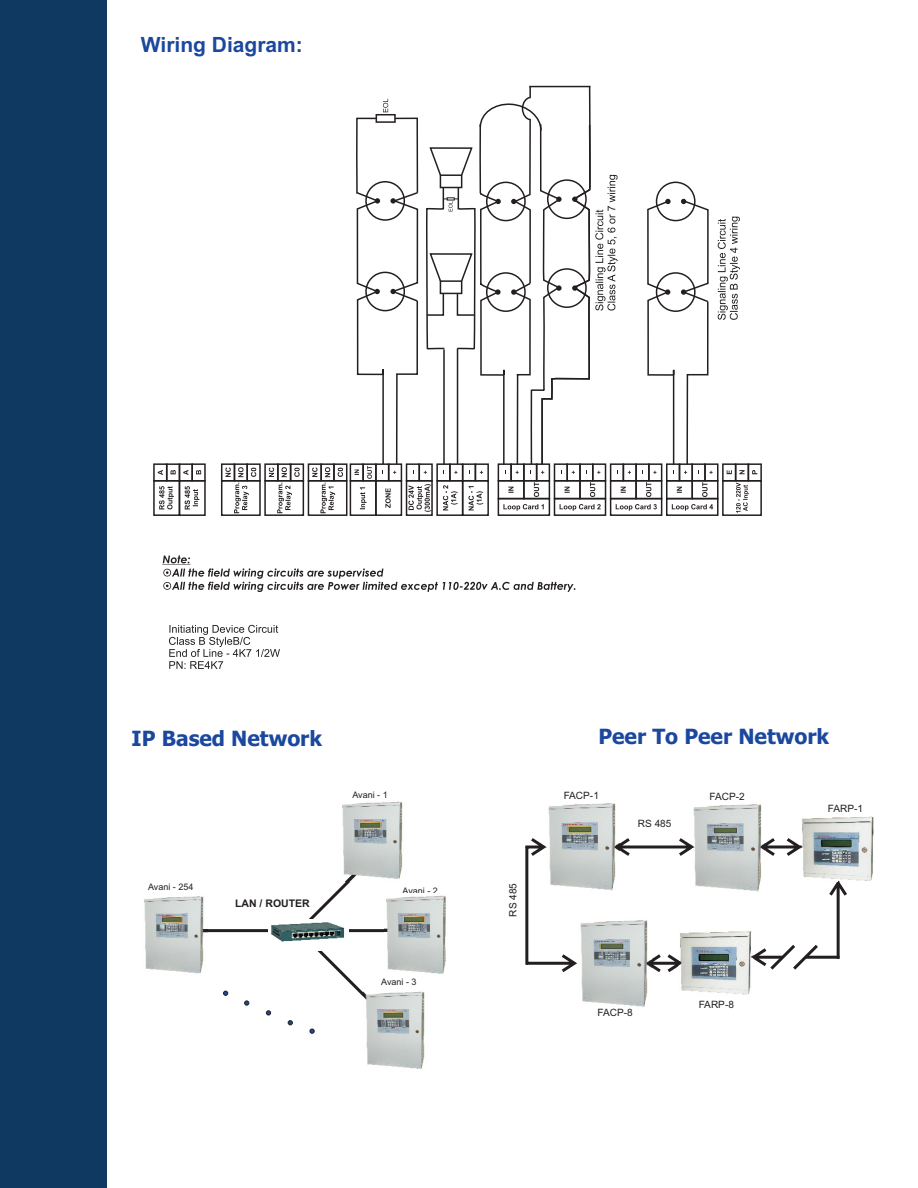
<style>
.page{position:relative;width:918px;height:1188px;background:#fff}
.page>*{position:absolute;margin:0;border:0;box-sizing:border-box;transform-origin:0 0}
.t1{font:700 21px "Tahoma";color:#1b489e}
.t2{font:700 21px "Arial";color:#1b489e}
.t3{font:700 10.5px "Arial";color:#231f20}
.t4{font:10.05px "Arial";color:#231f20}
.t5{font:9px "Arial";color:#231f20}
</style>
<div class="page">
<img style="left:342px;top:801px;width:61px;height:39px">
<img style="left:427px;top:895px;width:19px;height:79px">
<img style="left:366px;top:1033px;width:59px;height:36px">
<img style="left:144px;top:897px;width:28px;height:74px">
<svg style="left:169px;top:625px;width:111px;height:44px"></svg>
<svg style="left:162px;top:555px;width:413px;height:37px"></svg>
<div style="left:0;top:0;width:106px;height:1188px;background:#0f3960"></div>
<svg style="left:652px;top:954px;width:27px;height:18px"></svg>
<hr style="left:806px;top:956px;width:33px;height:3px;background:#231f20">
<svg style="left:620px;top:838px;width:72px;height:18px"></svg>
<svg style="left:765px;top:838px;width:35px;height:18px"></svg>
<svg style="left:829px;top:881px;width:18px;height:78px"></svg>
<svg style="left:525px;top:838px;width:52px;height:134px"></svg>
<img style="left:546px;top:803px;width:74px;height:90px">
<img style="left:692px;top:804px;width:73px;height:88px">
<img style="left:580px;top:920px;width:72px;height:87px">
<img style="left:800px;top:817px;width:74px;height:64px">
<img style="left:679px;top:931px;width:73px;height:64px">
<svg style="left:751px;top:942px;width:70px;height:31px"></svg>
<svg style="left:172px;top:840px;width:255px;height:193px"></svg>
<img style="left:269px;top:919px;width:79px;height:31px">
<div style="left:375px;top:480px;width:27px;height:36px;border:2px solid #231f20"></div>
<svg style="left:234px;top:483px;width:15px;height:30px"></svg>
<div style="left:221px;top:480px;width:40px;height:36px;border:2px solid #231f20"></div>
<svg style="left:225px;top:467px;width:6px;height:10px"></svg>
<div style="left:221px;top:463px;width:14px;height:19px;border:2px solid #231f20"></div>
<svg style="left:238px;top:467px;width:6px;height:10px"></svg>
<div style="left:234px;top:463px;width:14px;height:19px;border:2px solid #231f20"></div>
<svg style="left:251px;top:468px;width:5px;height:9px"></svg>
<div style="left:246px;top:463px;width:15px;height:19px;border:2px solid #231f20"></div>
<svg style="left:277px;top:483px;width:15px;height:30px"></svg>
<div style="left:264px;top:480px;width:40px;height:36px;border:2px solid #231f20"></div>
<svg style="left:269px;top:467px;width:5px;height:10px"></svg>
<div style="left:264px;top:463px;width:15px;height:19px;border:2px solid #231f20"></div>
<svg style="left:282px;top:467px;width:5px;height:10px"></svg>
<div style="left:277px;top:463px;width:14px;height:19px;border:2px solid #231f20"></div>
<svg style="left:294px;top:468px;width:6px;height:9px"></svg>
<div style="left:290px;top:463px;width:14px;height:19px;border:2px solid #231f20"></div>
<svg style="left:320px;top:483px;width:15px;height:30px"></svg>
<div style="left:308px;top:480px;width:39px;height:36px;border:2px solid #231f20"></div>
<svg style="left:312px;top:467px;width:6px;height:10px"></svg>
<div style="left:308px;top:463px;width:14px;height:19px;border:2px solid #231f20"></div>
<svg style="left:325px;top:467px;width:5px;height:10px"></svg>
<div style="left:320px;top:463px;width:15px;height:19px;border:2px solid #231f20"></div>
<svg style="left:338px;top:468px;width:5px;height:9px"></svg>
<div style="left:333px;top:463px;width:14px;height:19px;border:2px solid #231f20"></div>
<div style="left:722px;top:480px;width:40px;height:36px;border:2px solid #231f20"></div>
<div style="left:748px;top:463px;width:14px;height:19px;border:2px solid #231f20"></div>
<svg style="left:171px;top:470px;width:5px;height:4px"></svg>
<svg style="left:158px;top:470px;width:5px;height:5px"></svg>
<div style="left:153px;top:463px;width:14px;height:19px;border:2px solid #231f20"></div>
<div style="left:153px;top:480px;width:27px;height:36px;border:2px solid #231f20"></div>
<svg style="left:159px;top:486px;width:15px;height:23px"></svg>
<svg style="left:196px;top:470px;width:5px;height:4px"></svg>
<svg style="left:183px;top:470px;width:5px;height:5px"></svg>
<div style="left:191px;top:463px;width:15px;height:19px;border:2px solid #231f20"></div>
<div style="left:179px;top:463px;width:14px;height:19px;border:2px solid #231f20"></div>
<div style="left:179px;top:480px;width:27px;height:36px;border:2px solid #231f20"></div>
<svg style="left:185px;top:486px;width:14px;height:23px"></svg>
<div style="left:350px;top:463px;width:14px;height:19px;border:2px solid #231f20"></div>
<div style="left:350px;top:480px;width:27px;height:36px;border:2px solid #231f20"></div>
<div style="left:406px;top:480px;width:27px;height:36px;border:2px solid #231f20"></div>
<div style="left:436px;top:480px;width:27px;height:36px;border:2px solid #231f20"></div>
<div style="left:462px;top:480px;width:27px;height:36px;border:2px solid #231f20"></div>
<div style="left:498px;top:498px;width:52px;height:18px;border:2px solid #231f20"></div>
<div style="left:554px;top:498px;width:52px;height:18px;border:2px solid #231f20"></div>
<div style="left:610px;top:498px;width:52px;height:18px;border:2px solid #231f20"></div>
<div style="left:666px;top:498px;width:53px;height:18px;border:2px solid #231f20"></div>
<svg style="left:355px;top:85px;width:402px;height:428px"></svg>
<hr style="left:529px;top:86px;width:61px;height:1px;background:#231f20">
<h1 class="t2" style="left:141px;top:37px;width:163px">Wiring Diagram:</h1>
<h1 class="t1" style="left:132px;top:730px;width:192px">IP Based Network</h1>
<p class="t5" style="left:352px;top:792px;width:37px">Avani - 1</p>
<p class="t5" style="left:148px;top:883px;width:47px">Avani - 254</p>
<p class="t3" style="left:235px;top:899px;width:76px">LAN / ROUTER</p>
<p class="t5" style="left:403px;top:887px;width:37px">Avani - 2</p>
<p class="t5" style="left:381px;top:979px;width:37px">Avani - 3</p>
<p class="t4" style="left:509px;top:917px;width:35px;rotate:-90deg">RS 485</p>
<h1 class="t1" style="left:598px;top:728px;width:232px">Peer To Peer Network</h1>
<p class="t4" style="left:564px;top:792px;width:37px">FACP-1</p>
<p class="t4" style="left:710px;top:793px;width:37px">FACP-2</p>
<p class="t4" style="left:638px;top:820px;width:35px">RS 485</p>
<p class="t4" style="left:598px;top:1009px;width:37px">FACP-8</p>
<p class="t4" style="left:699px;top:1001px;width:37px">FARP-8</p>
<p class="t4" style="left:828px;top:805px;width:37px">FARP-1</p>
</div>
